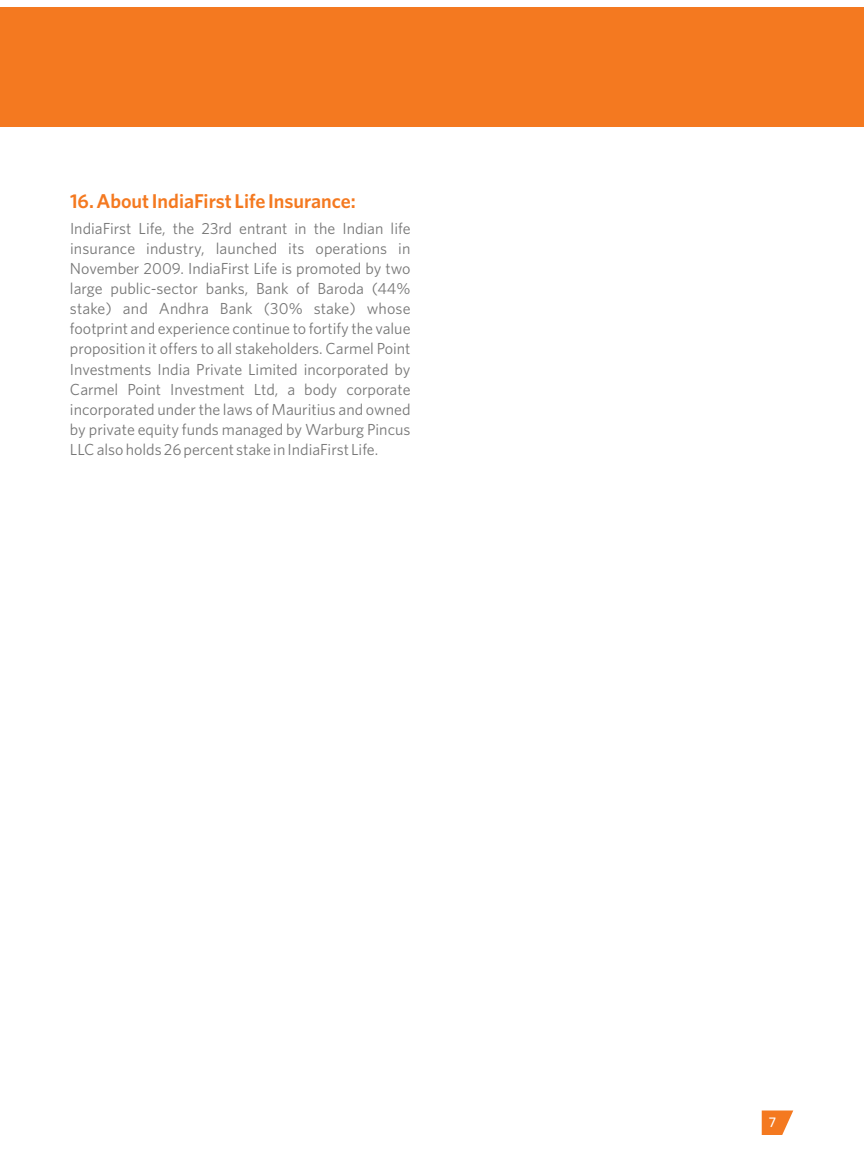
<style>
.page{position:relative;width:864px;height:1152px;background:#fff}
.page>*{position:absolute;margin:0;border:0;box-sizing:border-box;transform-origin:0 0}
.t1{font:600 20px "Whitney";color:#f47920}
.t2{font:16px/20px "Whitney";color:#777;text-align:justify}
.t3{font:500 14px "Whitney";color:#fff}
</style>
<div class="page">
<div style="left:1px;top:8px;width:863px;height:118px;background:#f47920"></div>
<svg style="left:762px;top:1111px;width:31px;height:24px"></svg>
<p class="t1" style="left:70px;top:193px;width:287px">16. About IndiaFirst Life Insurance:</p>
<p class="t2" style="left:70px;top:220px;width:342px">IndiaFirst Life, the 23rd entrant in the Indian life insurance industry, launched its operations in November 2009. IndiaFirst Life is promoted by two large public-sector banks, Bank of Baroda (44% stake) and Andhra Bank (30% stake) whose footprint and experience continue to fortify the value proposition it offers to all stakeholders. Carmel Point Investments India Private Limited incorporated by Carmel Point Investment Ltd, a body corporate incorporated under the laws of Mauritius and owned by private equity funds managed by Warburg Pincus LLC also holds 26 percent stake in IndiaFirst Life.</p>
<p class="t3" style="left:769px;top:1117px;width:9px">7</p>
</div>
